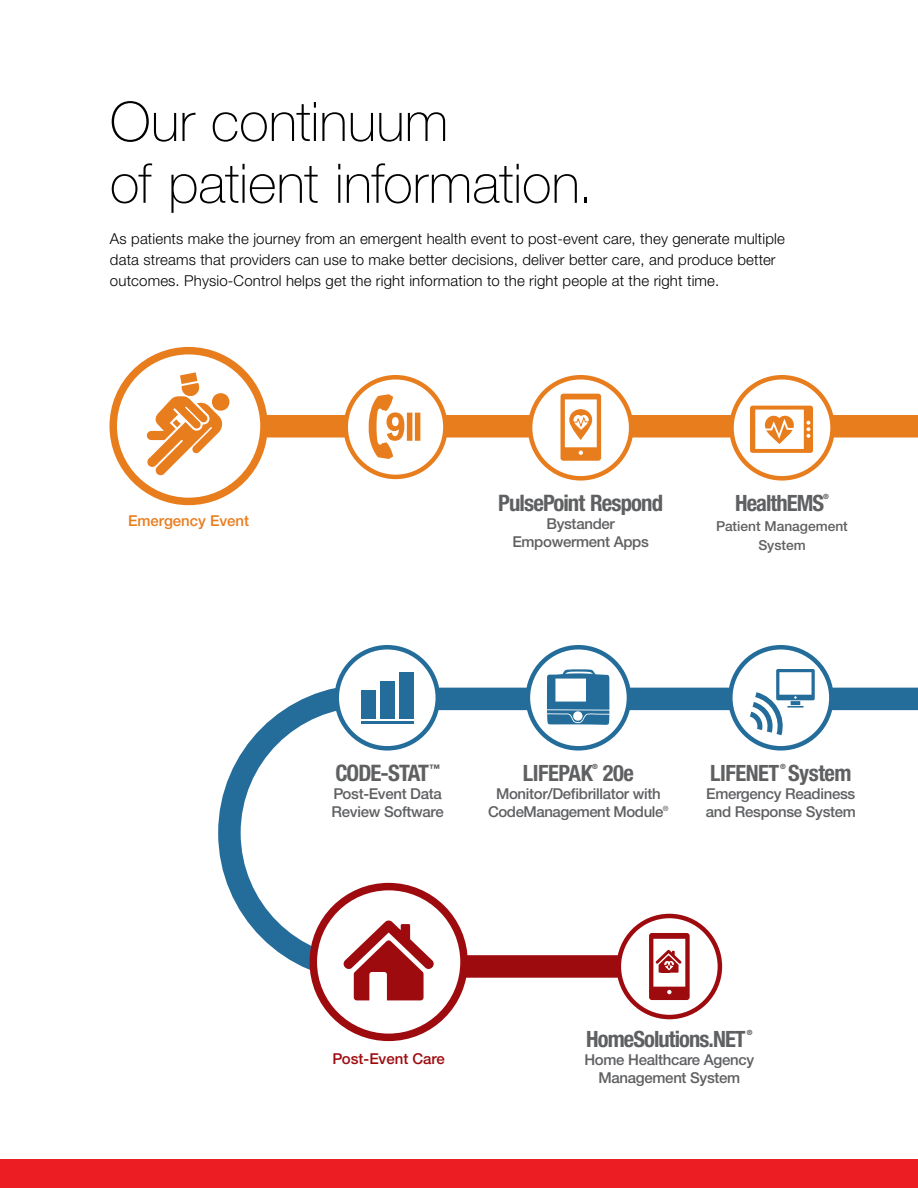
<style>
.page{position:relative;width:918px;height:1188px;background:#fff}
.page>*{position:absolute;margin:0;border:0;box-sizing:border-box;transform-origin:0 0}
.t1{font:100 54.6px/61.8px "Helvetica Neue LTW1 G";color:#000}
.t2{font:700 condensed 22.8px "Helvetica Neue LT Pro";letter-spacing:-.04em;color:#5f6062}
.t3{font:700 condensed 22.5px "Helvetica Neue LT Pro";letter-spacing:-.04em;color:#5f6062}
.t4{font:700 condensed 22.5px "Helvetica Neue LT Pro";letter-spacing:-.02em;color:#5f6062}
.t5{font:300 15px/21px "Helvetica Neue LTW1 G";letter-spacing:.01em;color:#000}
.t6{font:500 15px/18px "Helvetica Neue LTW1 G";letter-spacing:-.02em;color:#5f6062;text-align:center}
.t7{font:500 15px "Helvetica Neue LTW1 G";color:#e87d1e}
.t8{font:500 15px "Helvetica Neue LTW1 G";color:#9e0b0f}
.t9{font:500 13.8px/19.5px "Helvetica Neue LTW1 G";color:#5f6062;text-align:center}
.t10{font:700 condensed 7.2px "Helvetica Neue LT Pro";color:#5f6062}
</style>
<div class="page">
<svg style="left:218px;top:673px;width:171px;height:319px"></svg>
<div style="left:0;top:1160px;width:918px;height:28px;background:#ed1d24"></div>
<div style="left:386px;top:688px;width:532px;height:22px;background:#246c9a"></div>
<div style="left:226px;top:415px;width:692px;height:22px;background:#e87d1e"></div>
<div style="left:373px;top:955px;width:321px;height:23px;background:#9e0b0f"></div>
<div style="left:337px;top:647px;width:101px;height:101px;background:#fff;border-radius:50%"></div>
<div style="left:334px;top:645px;width:106px;height:106px;border:4px solid #246c9a;border-radius:50%"></div>
<div style="left:361px;top:690px;width:14px;height:28px;background:#246c9a"></div>
<div style="left:380px;top:681px;width:15px;height:37px;background:#246c9a"></div>
<div style="left:399px;top:672px;width:15px;height:46px;background:#246c9a"></div>
<hr style="left:361px;top:721px;width:53px;height:3px;background:#246c9a">
<div style="left:313px;top:887px;width:151px;height:150px;background:#fff;border-radius:50%"></div>
<div style="left:310px;top:883px;width:158px;height:158px;border:8px solid #9e0b0f;border-radius:50%"></div>
<svg style="left:343px;top:920px;width:91px;height:80px"></svg>
<div style="left:113px;top:351px;width:151px;height:150px;background:#fff;border-radius:50%"></div>
<div style="left:109px;top:347px;width:159px;height:158px;border:8px solid #e87d1e;border-radius:50%"></div>
<div style="left:732px;top:377px;width:101px;height:101px;background:#fff;border-radius:50%"></div>
<div style="left:729px;top:375px;width:106px;height:106px;border:4px solid #e87d1e;border-radius:50%"></div>
<svg style="left:750px;top:406px;width:63px;height:47px"></svg>
<div style="left:528px;top:647px;width:101px;height:101px;background:#fff;border-radius:50%"></div>
<div style="left:526px;top:645px;width:105px;height:106px;border:4px solid #246c9a;border-radius:50%"></div>
<svg style="left:547px;top:669px;width:62px;height:56px"></svg>
<div style="left:619px;top:916px;width:101px;height:101px;background:#fff;border-radius:50%"></div>
<div style="left:617px;top:914px;width:105px;height:105px;border:4px solid #9e0b0f;border-radius:50%"></div>
<svg style="left:649px;top:933px;width:41px;height:67px"></svg>
<div style="left:530px;top:377px;width:101px;height:101px;background:#fff;border-radius:50%"></div>
<div style="left:528px;top:375px;width:105px;height:106px;border:4px solid #e87d1e;border-radius:50%"></div>
<svg style="left:561px;top:394px;width:40px;height:67px"></svg>
<svg style="left:730px;top:647px;width:101px;height:101px"></svg>
<div style="left:728px;top:645px;width:106px;height:106px;border:4px solid #246c9a;border-radius:50%"></div>
<svg style="left:750px;top:669px;width:65px;height:66px"></svg>
<div style="left:346px;top:377px;width:99px;height:100px;background:#fff;border-radius:50%"></div>
<div style="left:344px;top:375px;width:104px;height:104px;border:4px solid #e87d1e;border-radius:50%"></div>
<svg style="left:368px;top:394px;width:52px;height:65px"></svg>
<svg style="left:147px;top:372px;width:83px;height:104px"></svg>
<h1 class="t1" style="left:110px;top:91px;width:485px">Our continuum<br>of patient information.</h1>
<p class="t5" style="left:110px;top:228px;width:676px">As patients make the journey from an emergent health event to post-event care, they generate multiple data streams that providers can use to make better decisions, deliver better care, and produce better outcomes. Physio-Control helps get the right information to the right people at the right time.</p>
<p class="t7" style="left:128px;top:512px;width:123px">Emergency Event</p>
<h2 class="t2" style="left:498px;top:490px;width:166px">PulsePoint Respond</h2>
<p class="t6" style="left:512px;top:515px;width:138px">Bystander<br>Empowerment Apps</p>
<h3 class="t3" style="left:735px;top:490px;width:91px">HealthEMS</h3>
<p class="t10" style="left:823px;top:493px;width:7px">®</p>
<p class="t9" style="left:716px;top:516px;width:133px">Patient Management<br>System</p>
<h2 class="t2" style="left:335px;top:760px;width:106px">CODE-STAT<sup>™</sup></h2>
<p class="t6" style="left:332px;top:785px;width:114px;text-align:left">Post-Event Data<br>Review Software</p>
<p class="t10" style="left:592px;top:763px;width:7px">®</p>
<p class="t6" style="left:488px;top:785px;width:182px">Monitor/Defibrillator with<br>CodeManagement Module<sup>®</sup></p>
<h3 class="t4" style="left:523px;top:760px;width:112px">LIFEPAK 20e</h3>
<p class="t10" style="left:780px;top:763px;width:7px">®</p>
<p class="t6" style="left:706px;top:785px;width:152px;text-align:left">Emergency Readiness and Response System</p>
<h3 class="t4" style="left:710px;top:760px;width:143px">LIFENET System</h3>
<p class="t8" style="left:332px;top:1050px;width:114px">Post-Event Care</p>
<h3 class="t3" style="left:586px;top:1026px;width:161px">HomeSolutions.NET</h3>
<p class="t10" style="left:747px;top:1029px;width:7px">®</p>
<p class="t6" style="left:584px;top:1051px;width:171px">Home Healthcare Agency<br>Management System</p>
</div>
